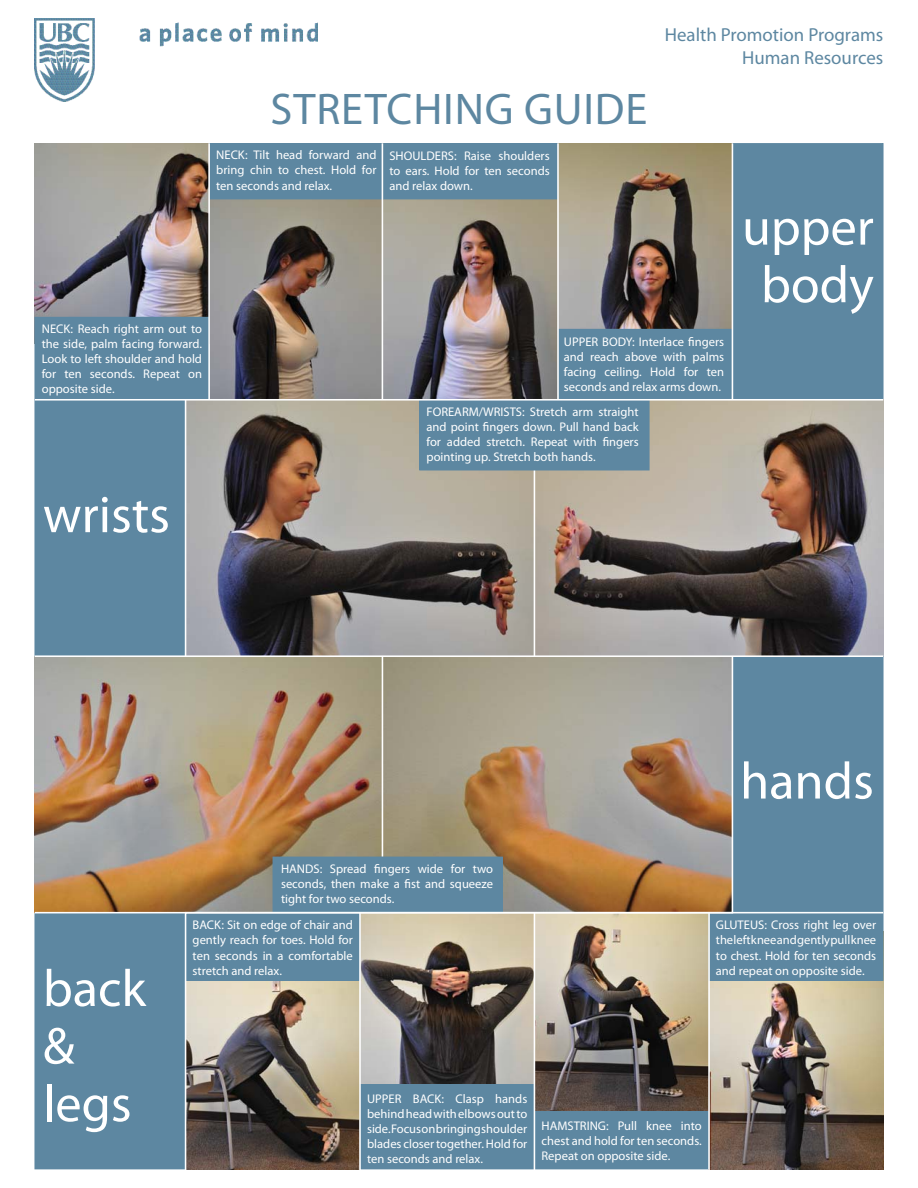
<style>
.page{position:relative;width:918px;height:1188px;background:#fff}
.page>*{position:absolute;margin:0;border:0;box-sizing:border-box;transform-origin:0 0}
.t1{font:52.35px/57.6px "Myriad Pro";color:#fff;text-align:center}
.t2{font:44.55px "Myriad Pro";letter-spacing:.02em;color:#5d87a1}
.t3{font:18.9px/22.6px "Myriad Pro";color:#5d87a1;text-align:right}
.t4{font:12.6px/15.1px "Myriad Pro";color:#fff;text-align:justify}
</style>
<div class="page">
<img style="left:35px;top:19px;width:283px;height:82px">
<img style="left:210px;top:199px;width:174px;height:200px">
<img style="left:35px;top:143px;width:173px;height:174px">
<img style="left:384px;top:143px;width:348px;height:256px">
<div style="left:35px;top:317px;width:174px;height:83px;background:#5d87a1"></div>
<div style="left:209px;top:144px;width:174px;height:55px;background:#5d87a1"></div>
<div style="left:209px;top:143px;width:175px;height:56px;border:1px solid #5d87a1"></div>
<div style="left:384px;top:144px;width:174px;height:55px;background:#5d87a1"></div>
<div style="left:384px;top:143px;width:174px;height:56px;border:1px solid #5d87a1"></div>
<div style="left:558px;top:329px;width:174px;height:71px;background:#5d87a1"></div>
<div style="left:733px;top:144px;width:150px;height:256px;background:#5d87a1"></div>
<div style="left:732px;top:143px;width:151px;height:257px;border:1px solid #5d87a1"></div>
<div style="left:35px;top:913px;width:150px;height:256px;background:#5d87a1"></div>
<div style="left:35px;top:913px;width:151px;height:256px;border:1px solid #5d87a1"></div>
<img style="left:734px;top:981px;width:149px;height:188px">
<div style="left:709px;top:913px;width:174px;height:67px;background:#5d87a1"></div>
<div style="left:709px;top:913px;width:174px;height:68px;border:1px solid #5d87a1"></div>
<img style="left:186px;top:401px;width:697px;height:254px">
<div style="left:35px;top:400px;width:150px;height:256px;background:#5d87a1"></div>
<div style="left:35px;top:400px;width:151px;height:256px;border:1px solid #5d87a1"></div>
<div style="left:733px;top:656px;width:150px;height:256px;background:#5d87a1"></div>
<div style="left:732px;top:656px;width:151px;height:257px;border:1px solid #5d87a1"></div>
<img style="left:35px;top:657px;width:149px;height:255px">
<hr style="left:208px;top:143px;width:2px;height:257px;background:#fff">
<hr style="left:382px;top:143px;width:1px;height:257px;background:#fff">
<hr style="left:557px;top:143px;width:2px;height:257px;background:#fff">
<hr style="left:732px;top:143px;width:1px;height:257px;background:#fff">
<hr style="left:534px;top:468px;width:1px;height:188px;background:#fff">
<div style="left:420px;top:400px;width:229px;height:70px;background:#5d87a1"></div>
<hr style="left:35px;top:399px;width:848px;height:2px;background:#fff">
<hr style="left:185px;top:400px;width:1px;height:256px;background:#fff">
<hr style="left:35px;top:655px;width:848px;height:2px;background:#fff">
<hr style="left:35px;top:912px;width:848px;height:1px;background:#fff">
<img style="left:184px;top:655px;width:550px;height:515px">
<hr style="left:359px;top:913px;width:2px;height:265px;background:#fff">
<hr style="left:534px;top:913px;width:1px;height:261px;background:#fff">
<hr style="left:708px;top:913px;width:2px;height:263px;background:#fff">
<p class="t4" style="left:42px;top:322px;width:162px">NECK: Reach right arm out to the side, palm facing forward.<br>Look to left shoulder and hold for ten seconds. Repeat on opposite side.</p>
<h1 class="t1" style="left:43px;top:489px;width:128px">wrists</h1>
<h2 class="t2" style="left:271px;top:92px;width:378px">STRETCHING GUIDE</h2>
<p class="t4" style="left:216px;top:148px;width:162px">NECK: Tilt head forward and bring chin to chest. Hold for ten seconds and relax.</p>
<p class="t4" style="left:389px;top:149px;width:162px">SHOULDERS: Raise shoulders to ears. Hold for ten seconds and relax down.</p>
<h3 class="t3" style="left:665px;top:25px;width:220px">Health Promotion Programs<br>Human Resources</h3>
<h1 class="t1" style="left:742px;top:202px;width:133px">upper body</h1>
<p class="t4" style="left:564px;top:335px;width:162px">UPPER BODY: Interlace fingers and reach above with palms facing ceiling. Hold for ten seconds and relax arms down.</p>
<p class="t4" style="left:427px;top:405px;width:214px">FOREARM/WRISTS: Stretch arm straight and point fingers down. Pull hand back for added stretch. Repeat with fingers pointing up. Stretch both hands.</p>
<p class="t4" style="left:281px;top:862px;width:214px">HANDS: Spread fingers wide for two seconds, then make a fist and squeeze tight for two seconds.</p>
<h1 class="t1" style="left:740px;top:756px;width:135px">hands</h1>
<h1 class="t1" style="left:43px;top:963px;width:105px;text-align:left">back &amp; legs</h1>
<p class="t4" style="left:193px;top:918px;width:162px">BACK: Sit on edge of chair and gently reach for toes. Hold for ten seconds in a comfortable stretch and relax.</p>
<p class="t4" style="left:716px;top:918px;width:162px">GLUTEUS: Cross right leg over the left knee and gently pull knee to chest. Hold for ten seconds and repeat on opposite side.</p>
<p class="t4" style="left:367px;top:1092px;width:162px">UPPER BACK: Clasp hands behind head with elbows out to side. Focus on bringing shoulder blades closer together. Hold for ten seconds and relax.</p>
<p class="t4" style="left:542px;top:1119px;width:162px">HAMSTRING: Pull knee into chest and hold for ten seconds.<br>Repeat on opposite side.</p>
</div>
